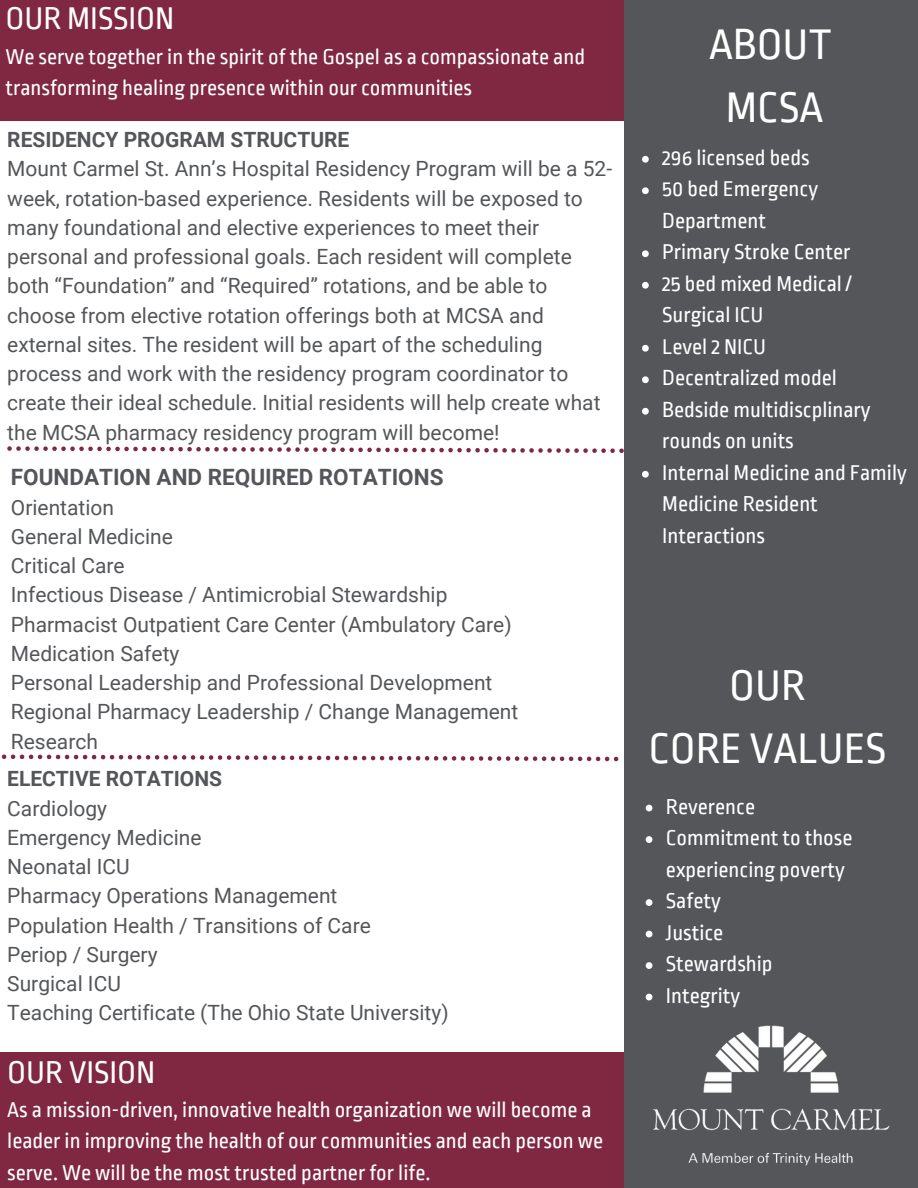
<style>
.page{position:relative;width:918px;height:1188px;background:#fff}
.page>*{position:absolute;margin:0;border:0;box-sizing:border-box;transform-origin:0 0}
.t1{font:45px/63px "Ropa Sans";color:#fff;text-align:center}
.t2{font:33px "Ropa Sans";color:#fff}
.t3{font:22.5px/31.5px "Ropa Sans";color:#fff}
.t4{font:700 22.5px "Roboto";color:#545659}
.t5{font:21px/29.2px "Roboto";color:#545659}
.t6{font:700 21px "Roboto";color:#545659}
</style>
<div class="page">
<div style="left:0;top:1052px;width:624px;height:136px;background:#802842"></div>
<div style="left:624px;top:0;width:294px;height:1188px;background:#545659"></div>
<div style="left:0;top:0;width:624px;height:121px;background:#802842"></div>
<svg style="left:7px;top:446px;width:617px;height:7px"></svg>
<svg style="left:2px;top:755px;width:616px;height:6px"></svg>
<svg style="left:642px;top:156px;width:7px;height:7px"></svg>
<svg style="left:642px;top:187px;width:7px;height:7px"></svg>
<svg style="left:642px;top:250px;width:7px;height:7px"></svg>
<svg style="left:642px;top:282px;width:7px;height:7px"></svg>
<svg style="left:642px;top:345px;width:7px;height:7px"></svg>
<svg style="left:642px;top:376px;width:7px;height:7px"></svg>
<svg style="left:642px;top:408px;width:7px;height:7px"></svg>
<svg style="left:642px;top:471px;width:7px;height:7px"></svg>
<svg style="left:646px;top:805px;width:6px;height:6px"></svg>
<svg style="left:646px;top:836px;width:6px;height:7px"></svg>
<svg style="left:646px;top:899px;width:6px;height:7px"></svg>
<svg style="left:646px;top:931px;width:6px;height:6px"></svg>
<svg style="left:646px;top:962px;width:6px;height:7px"></svg>
<svg style="left:646px;top:994px;width:6px;height:6px"></svg>
<p class="t2" style="left:5px;top:2px;width:170px">OUR MISSION</p>
<h2 class="t3" style="left:5px;top:41px;width:581px">We serve together in the spirit of the Gospel as a compassionate and transforming healing presence within our communities</h2>
<p class="t6" style="left:7px;top:128px;width:344px">RESIDENCY PROGRAM STRUCTURE</p>
<p class="t5" style="left:7px;top:155px;width:606px">Mount Carmel St. Ann’s Hospital Residency Program will be a 52- week, rotation-based experience. Residents will be exposed to many foundational and elective experiences to meet their personal and professional goals. Each resident will complete both “Foundation” and “Required” rotations, and be able to choose from elective rotation offerings both at MCSA and external sites. The resident will be apart of the scheduling process and work with the residency program coordinator to create their ideal schedule. Initial residents will help create what the MCSA pharmacy residency program will become!</p>
<p class="t4" style="left:11px;top:465px;width:434px">FOUNDATION AND REQUIRED ROTATIONS</p>
<p class="t5" style="left:11px;top:493px;width:105px">Orientation</p>
<p class="t5" style="left:11px;top:522px;width:164px">General Medicine</p>
<p class="t5" style="left:11px;top:551px;width:115px">Critical Care</p>
<p class="t5" style="left:11px;top:581px;width:438px">Infectious Disease / Antimicrobial Stewardship</p>
<p class="t5" style="left:11px;top:610px;width:502px">Pharmacist Outpatient Care Center (Ambulatory Care)</p>
<h2 class="t5" style="left:11px;top:639px;width:170px">Medication Safety</h2>
<h3 class="t5" style="left:11px;top:668px;width:483px">Personal Leadership and Professional Development</h3>
<p class="t5" style="left:11px;top:698px;width:509px">Regional Pharmacy Leadership / Change Management</p>
<p class="t5" style="left:11px;top:727px;width:89px">Research</p>
<p class="t6" style="left:7px;top:767px;width:216px">ELECTIVE ROTATIONS</p>
<p class="t5" style="left:7px;top:794px;width:101px">Cardiology</p>
<p class="t5" style="left:7px;top:823px;width:196px">Emergency Medicine</p>
<p class="t5" style="left:7px;top:852px;width:124px">Neonatal ICU</p>
<p class="t5" style="left:7px;top:882px;width:332px">Pharmacy Operations Management</p>
<p class="t5" style="left:7px;top:911px;width:365px">Population Health / Transitions of Care</p>
<p class="t5" style="left:7px;top:940px;width:152px">Periop / Surgery</p>
<p class="t5" style="left:7px;top:969px;width:115px">Surgical ICU</p>
<p class="t5" style="left:7px;top:999px;width:443px">Teaching Certificate (The Ohio State University)</p>
<p class="t2" style="left:7px;top:1055px;width:150px">OUR VISION</p>
<p class="t3" style="left:7px;top:1094px;width:597px">As a mission-driven, innovative health organization we will become a leader in improving the health of our communities and each person we serve. We will be the most trusted partner for life.</p>
<p class="t1" style="left:709px;top:14px;width:125px">ABOUT<br>MCSA</p>
<p class="t3" style="left:662px;top:142px;width:149px">296 licensed beds</p>
<p class="t3" style="left:662px;top:174px;width:157px">50 bed Emergency<br>Department</p>
<p class="t3" style="left:662px;top:237px;width:190px">Primary Stroke Center</p>
<p class="t3" style="left:662px;top:268px;width:191px">25 bed mixed Medical /<br>Surgical ICU</p>
<p class="t3" style="left:662px;top:331px;width:105px">Level 2 NICU</p>
<p class="t3" style="left:662px;top:363px;width:176px">Decentralized model</p>
<p class="t3" style="left:662px;top:394px;width:210px">Bedside multidiscplinary rounds on units</p>
<p class="t3" style="left:662px;top:457px;width:246px">Internal Medicine and Family<br>Medicine Resident<br>Interactions</p>
<h1 class="t1" style="left:648px;top:655px;width:239px">OUR<br>CORE VALUES</h1>
<p class="t3" style="left:666px;top:791px;width:91px">Reverence</p>
<p class="t3" style="left:666px;top:823px;width:188px">Commitment to those experiencing poverty</p>
<p class="t3" style="left:666px;top:886px;width:56px">Safety</p>
<p class="t3" style="left:666px;top:917px;width:59px">Justice</p>
<p class="t3" style="left:666px;top:949px;width:108px">Stewardship</p>
<p class="t3" style="left:666px;top:980px;width:76px">Integrity</p>
</div>
